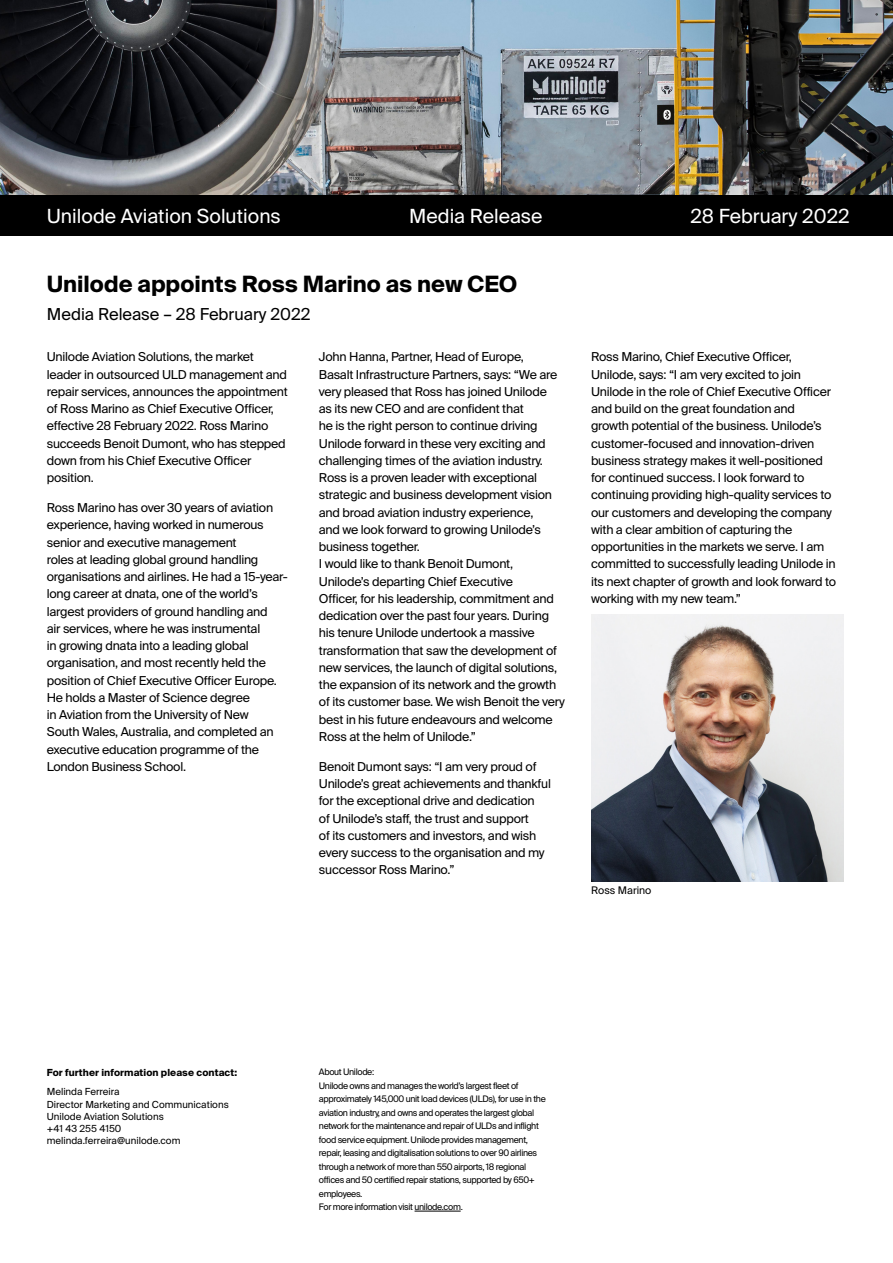
<style>
.page{position:relative;width:893px;height:1263px;background:#fff}
.page>*{position:absolute;margin:0;border:0;box-sizing:border-box;transform-origin:0 0}
.t1{font:700 22.5px "Suisse Intl";color:#000}
.t2{font:19.5px "Suisse Intl";color:#fff}
.t3{font:16.5px "Suisse Intl";color:#000}
.t4{font:12.3px/17.2px "Suisse Intl";letter-spacing:-.02em;color:#000}
.t5{font:10.5px "Suisse Intl";color:#000}
.t6{font:9.75px/12px "Suisse Intl";color:#000}
.t7{font:700 9.75px "Suisse Intl";letter-spacing:.01em;color:#000}
.t8{font:9px/13.5px "Suisse Intl";letter-spacing:-.04em;color:#000}
</style>
<div class="page">
<img style="left:0;top:0;width:893px;height:195px">
<hr style="left:415px;top:1211px;width:46px;height:1px;background:#000">
<div style="left:0;top:195px;width:893px;height:41px;background:#000"></div>
<img style="left:591px;top:614px;width:252px;height:267px">
<h2 class="t2" style="left:47px;top:205px;width:236px">Unilode Aviation Solutions</h2>
<h2 class="t2" style="left:409px;top:205px;width:135px">Media Release</h2>
<h2 class="t2" style="left:690px;top:205px;width:161px">28 February 2022</h2>
<h1 class="t1" style="left:47px;top:271px;width:472px">Unilode appoints Ross Marino as new CEO</h1>
<h3 class="t3" style="left:47px;top:305px;width:265px">Media Release – 28 February 2022</h3>
<p class="t4" style="left:47px;top:349px;width:242px">Unilode Aviation Solutions, the market leader in outsourced ULD management and repair services, announces the appointment of Ross Marino as Chief Executive Officer, effective 28 February 2022. Ross Marino succeeds Benoit Dumont, who has stepped down from his Chief Executive Officer position.</p>
<p class="t4" style="left:47px;top:499px;width:243px">Ross Marino has over 30 years of aviation experience, having worked in numerous senior and executive management<br>roles at leading global ground handling organisations and airlines. He had a 15-year&shy;long career at dnata, one of the world’s largest providers of ground handling and<br>air services, where he was instrumental<br>in growing dnata into a leading global organisation, and most recently held the position of Chief Executive Officer Europe.<br>He holds a Master of Science degree<br>in Aviation from the University of New<br>South Wales, Australia, and completed an executive education programme of the London Business School.</p>
<p class="t4" style="left:319px;top:349px;width:247px">John Hanna, Partner, Head of Europe,<br>Basalt Infrastructure Partners, says: “We are very pleased that Ross has joined Unilode<br>as its new CEO and are confident that<br>he is the right person to continue driving Unilode forward in these very exciting and challenging times of the aviation industry.<br>Ross is a proven leader with exceptional strategic and business development vision and broad aviation industry experience,<br>and we look forward to growing Unilode’s business together.<br>I would like to thank Benoit Dumont, Unilode’s departing Chief Executive<br>Officer, for his leadership, commitment and dedication over the past four years. During his tenure Unilode undertook a massive transformation that saw the development of new services, the launch of digital solutions, the expansion of its network and the growth of its customer base. We wish Benoit the very best in his future endeavours and welcome Ross at the helm of Unilode.”</p>
<p class="t4" style="left:319px;top:758px;width:234px">Benoit Dumont says: “I am very proud of Unilode’s great achievements and thankful for the exceptional drive and dedication<br>of Unilode’s staff, the trust and support<br>of its customers and investors, and wish every success to the organisation and my successor Ross Marino.”</p>
<p class="t4" style="left:591px;top:349px;width:247px">Ross Marino, Chief Executive Officer, Unilode, says: “I am very excited to join Unilode in the role of Chief Executive Officer and build on the great foundation and growth potential of the business. Unilode’s customer-focused and innovation-driven business strategy makes it well-positioned for continued success. I look forward to continuing providing high-quality services to our customers and developing the company with a clear ambition of capturing the opportunities in the markets we serve. I am committed to successfully leading Unilode in its next chapter of growth and look forward to working with my new team.”</p>
<p class="t5" style="left:591px;top:884px;width:62px">Ross Marino</p>
<p class="t7" style="left:47px;top:1067px;width:192px">For further information please contact:</p>
<p class="t6" style="left:47px;top:1086px;width:184px">Melinda Ferreira<br>Director Marketing and Communications<br>Unilode Aviation Solutions<br>+41 43 255 4150 melinda.ferreira@unilode.com</p>
<p class="t8" style="left:319px;top:1065px;width:228px">About Unilode:<br>Unilode owns and manages the world’s largest fleet of approximately 145,000 unit load devices (ULDs), for use in the aviation industry, and owns and operates the largest global network for the maintenance and repair of ULDs and inflight food service equipment. Unilode provides management, repair, leasing and digitalisation solutions to over 90 airlines through a network of more than 550 airports, 18 regional offices and 50 certified repair stations, supported by 650+ employees.<br>For more information visit unilode.com.</p>
</div>
